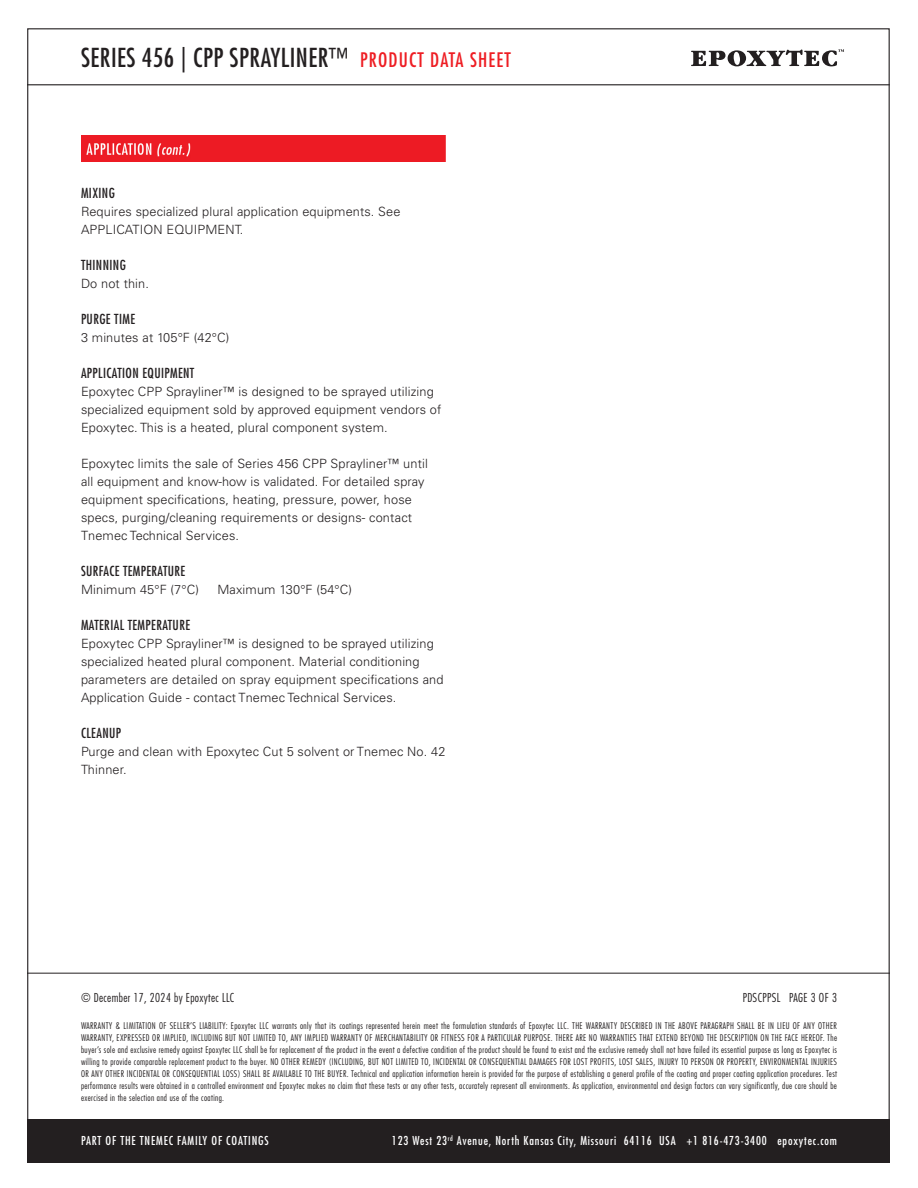
<style>
.page{position:relative;width:918px;height:1188px;background:#fff}
.page>*{position:absolute;margin:0;border:0;box-sizing:border-box;transform-origin:0 0}
.t1{font:condensed 25.5px "Futura Std";letter-spacing:.02em;color:#231f20}
.t2{font:condensed 13.5px "Futura Std";letter-spacing:.03em;color:#231f20}
.t3{font:300 12.75px/18px "Univers LT Std";letter-spacing:.01em;color:#231f20}
.t4{font:condensed 12px "Futura Std";letter-spacing:.07em;color:#fff}
.t5{font:300 condensed 12px "Futura Std";letter-spacing:.03em;color:#231f20}
.t6{font:300 condensed 9px/12px "Futura Std";letter-spacing:.04em;color:#231f20;text-align:justify}
.s1{font-size:19.5px;color:#ee1d23}
</style>
<div class="page">
<div style="left:27px;top:1119px;width:863px;height:43px;background:#231f20"></div>
<hr style="left:27px;top:84px;width:863px;height:1px;background:#231f20">
<hr style="left:27px;top:973px;width:863px;height:1px;background:#231f20">
<img style="left:81px;top:135px;width:365px;height:27px">
<svg style="left:691px;top:49px;width:153px;height:17px"></svg>
<p class="t1" style="left:81px;top:43px;width:431px">SERIES 456 | CPP SPRAYLINER™ <span class="s1">PRODUCT DATA SHEET</span></p>
<p class="t2" style="left:81px;top:185px;width:35px">MIXING</p>
<p class="t3" style="left:81px;top:202px;width:321px">Requires specialized plural application equipments. See<br>APPLICATION EQUIPMENT.</p>
<p class="t2" style="left:81px;top:257px;width:46px">THINNING</p>
<p class="t3" style="left:81px;top:274px;width:70px">Do not thin.</p>
<p class="t2" style="left:81px;top:311px;width:56px">PURGE TIME</p>
<p class="t3" style="left:81px;top:328px;width:150px">3 minutes at 105°F (42°C)</p>
<p class="t2" style="left:81px;top:365px;width:115px">APPLICATION EQUIPMENT</p>
<p class="t3" style="left:81px;top:382px;width:362px">Epoxytec CPP Sprayliner™ is designed to be sprayed utilizing specialized equipment sold by approved equipment vendors of<br>Epoxytec. This is a heated, plural component system.</p>
<p class="t3" style="left:81px;top:454px;width:348px">Epoxytec limits the sale of Series 456 CPP Sprayliner™ until all equipment and know-how is validated. For detailed spray equipment specifications, heating, pressure, power, hose specs, purging/cleaning requirements or designs- contact Tnemec Technical Services.</p>
<p class="t2" style="left:81px;top:563px;width:106px">SURFACE TEMPERATURE</p>
<p class="t3" style="left:81px;top:580px;width:119px">Minimum 45°F (7°C)</p>
<p class="t3" style="left:217px;top:580px;width:136px">Maximum 130°F (54°C)</p>
<p class="t2" style="left:81px;top:617px;width:111px">MATERIAL TEMPERATURE</p>
<p class="t3" style="left:81px;top:634px;width:364px">Epoxytec CPP Sprayliner™ is designed to be sprayed utilizing specialized heated plural component. Material conditioning parameters are detailed on spray equipment specifications and Application Guide - contact Tnemec Technical Services.</p>
<p class="t2" style="left:81px;top:725px;width:42px">CLEANUP</p>
<p class="t3" style="left:81px;top:742px;width:366px">Purge and clean with Epoxytec Cut 5 solvent or Tnemec No. 42<br>Thinner.</p>
<p class="t5" style="left:81px;top:991px;width:155px">© December 17, 2024 by Epoxytec LLC</p>
<p class="t5" style="left:743px;top:991px;width:96px">PDSCPPSL PAGE 3 OF 3</p>
<p class="t6" style="left:81px;top:1020px;width:758px">WARRANTY &amp; LIMITATION OF SELLER’S LIABILITY: Epoxytec LLC warrants only that its coatings represented herein meet the formulation standards of Epoxytec LLC. THE WARRANTY DESCRIBED IN THE ABOVE PARAGRAPH SHALL BE IN LIEU OF ANY OTHER WARRANTY, EXPRESSED OR IMPLIED, INCLUDING BUT NOT LIMITED TO, ANY IMPLIED WARRANTY OF MERCHANTABILITY OR FITNESS FOR A PARTICULAR PURPOSE. THERE ARE NO WARRANTIES THAT EXTEND BEYOND THE DESCRIPTION ON THE FACE HEREOF. The buyer’s sole and exclusive remedy against Epoxytec LLC shall be for replacement of the product in the event a defective condition of the product should be found to exist and the exclusive remedy shall not have failed its essential purpose as long as Epoxytec is willing to provide comparable replacement product to the buyer. NO OTHER REMEDY (INCLUDING, BUT NOT LIMITED TO, INCIDENTAL OR CONSEQUENTIAL DAMAGES FOR LOST PROFITS, LOST SALES, INJURY TO PERSON OR PROPERTY, ENVIRONMENTAL INJURIES OR ANY OTHER INCIDENTAL OR CONSEQUENTIAL LOSS) SHALL BE AVAILABLE TO THE BUYER. Technical and application information herein is provided for the purpose of establishing a general profile of the coating and proper coating application procedures. Test performance results were obtained in a controlled environment and Epoxytec makes no claim that these tests or any other tests, accurately represent all environments. As application, environmental and design factors can vary significantly, due care should be exercised in the selection and use of the coating.</p>
<p class="t4" style="left:81px;top:1133px;width:189px">PART OF THE TNEMEC FAMILY OF COATINGS</p>
<p class="t4" style="left:392px;top:1133px;width:447px">123 West 23<sup>rd</sup> Avenue, North Kansas City, Missouri 64116 USA +1 816-473-3400 epoxytec.com</p>
</div>
